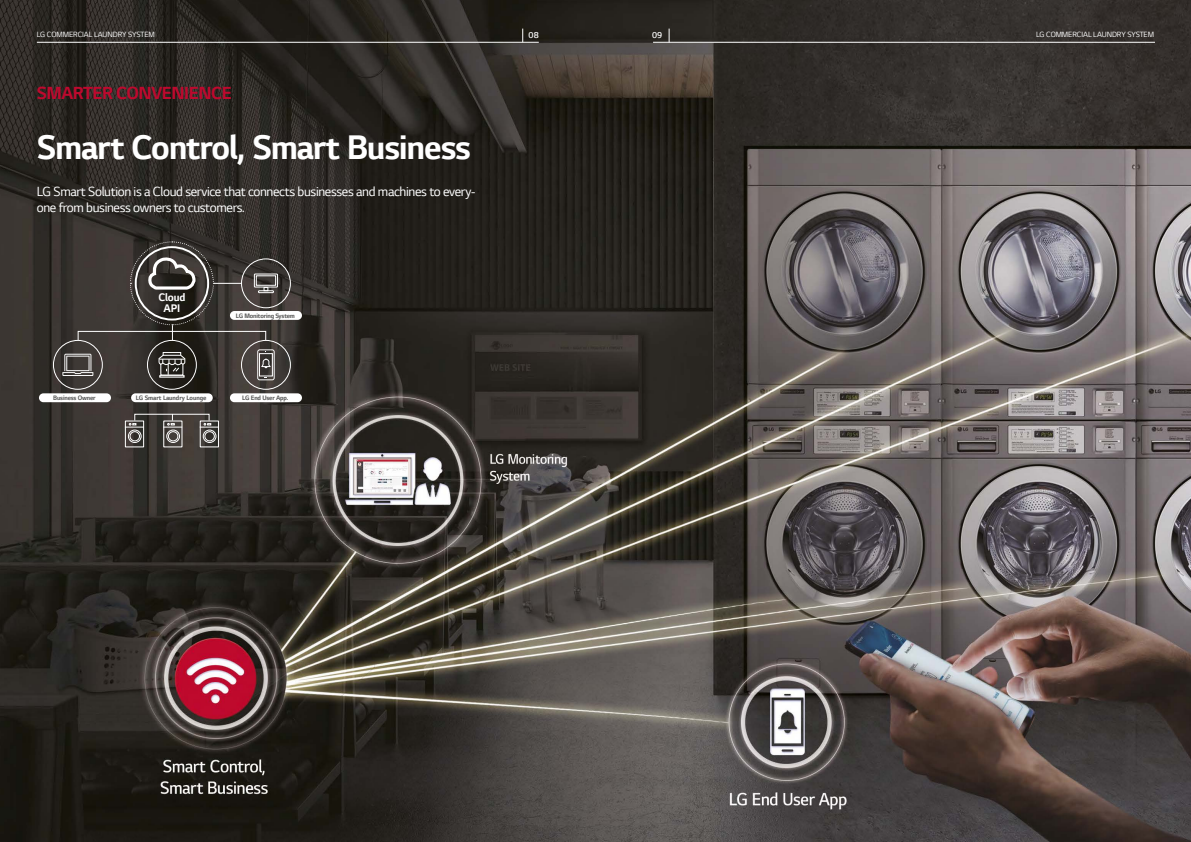
<style>
.page{position:relative;width:1191px;height:842px;background:#fff}
.page>*{position:absolute;margin:0;border:0;box-sizing:border-box;transform-origin:0 0}
.t1{font:700 36px "LG Smart";letter-spacing:-.025em;color:#fff}
.t2{font:700 18.5px "LG Smart";letter-spacing:-.025em;color:#be092e}
.t3{font:14px/16.8px "LG Smart";letter-spacing:-.025em;color:#fff}
.t4{font:700 11.6px/10.6px "LG Smart";letter-spacing:-.01em;color:#fff;text-align:center}
.t5{font:600 9px "LG Smart";color:#fff}
.t6{font:8px "LG Smart";letter-spacing:-.01em;color:#fff}
.t7{font:700 6.8px "LG Smart";letter-spacing:-.025em;color:#575756}
</style>
<div class="page">
<img style="left:0;top:0;width:1191px;height:842px">
<div style="left:230px;top:311px;width:72px;height:9px;background:#fff;border-radius:4px"></div>
<div style="left:230px;top:393px;width:72px;height:9px;background:#fff;border-radius:4px"></div>
<div style="left:39px;top:393px;width:72px;height:9px;background:#fff;border-radius:4px"></div>
<div style="left:241px;top:259px;width:50px;height:49px;border:1px solid #fff;border-radius:50%"></div>
<div style="left:78px;top:331px;width:188px;height:9px;border:1px solid #fff"></div>
<div style="left:254px;top:274px;width:24px;height:13px;border:1px solid #fff"></div>
<div style="left:256px;top:275px;width:20px;height:11px;border:1px solid #fff"></div>
<svg style="left:263px;top:287px;width:5px;height:3px"></svg>
<div style="left:258px;top:290px;width:16px;height:3px;border:1px solid #fff"></div>
<div style="left:53px;top:340px;width:50px;height:49px;border:1px solid #fff;border-radius:50%"></div>
<svg style="left:62px;top:354px;width:31px;height:22px"></svg>
<div style="left:241px;top:340px;width:50px;height:49px;border:1px solid #fff;border-radius:50%"></div>
<svg style="left:257px;top:349px;width:18px;height:31px"></svg>
<div style="left:131px;top:393px;width:82px;height:9px;background:#fff;border-radius:4px"></div>
<div style="left:147px;top:340px;width:50px;height:49px;border:1px solid #fff;border-radius:50%"></div>
<div style="left:134px;top:414px;width:75px;height:7px;border:1px solid #fff"></div>
<div style="left:200px;top:420px;width:19px;height:27px;border:1px solid #fff"></div>
<div style="left:203px;top:430px;width:13px;height:13px;border:1px solid #fff;border-radius:50%"></div>
<div style="left:205px;top:431px;width:10px;height:10px;border:1px solid #fff;border-radius:50%"></div>
<svg style="left:200px;top:423px;width:19px;height:5px"></svg>
<div style="left:163px;top:420px;width:19px;height:27px;border:1px solid #fff"></div>
<div style="left:166px;top:430px;width:14px;height:13px;border:1px solid #fff;border-radius:50%"></div>
<div style="left:168px;top:431px;width:10px;height:10px;border:1px solid #fff;border-radius:50%"></div>
<svg style="left:163px;top:414px;width:19px;height:14px"></svg>
<div style="left:125px;top:420px;width:19px;height:27px;border:1px solid #fff"></div>
<div style="left:128px;top:430px;width:13px;height:13px;border:1px solid #fff;border-radius:50%"></div>
<div style="left:130px;top:431px;width:10px;height:10px;border:1px solid #fff;border-radius:50%"></div>
<svg style="left:125px;top:423px;width:19px;height:5px"></svg>
<svg style="left:129px;top:241px;width:112px;height:102px;background:#46423e"></svg>
<svg style="left:158px;top:352px;width:28px;height:24px"></svg>
<hr style="left:653px;top:42px;width:502px;height:1px;background:#fff">
<svg style="left:669px;top:29px;width:1px;height:14px"></svg>
<hr style="left:37px;top:42px;width:502px;height:1px;background:#fff">
<svg style="left:522px;top:29px;width:1px;height:13px"></svg>
<p class="t6" style="left:37px;top:29px;width:120px">LG COMMERCIAL LAUNDRY SYSTEM</p>
<p class="t5" style="left:528px;top:29px;width:12px">08</p>
<p class="t5" style="left:652px;top:29px;width:12px">09</p>
<p class="t6" style="left:1036px;top:29px;width:120px">LG COMMERCIAL LAUNDRY SYSTEM</p>
<h2 class="t2" style="left:37px;top:80px;width:196px">SMARTER CONVENIENCE</h2>
<h1 class="t1" style="left:37px;top:123px;width:435px">Smart Control, Smart Business</h1>
<p class="t3" style="left:37px;top:182px;width:440px">LG Smart Solution is a Cloud service that connects businesses and machines to every&shy;one from business owners to customers.</p>
<p class="t4" style="left:158px;top:292px;width:29px">Cloud<br>API</p>
<p class="t7" style="left:236px;top:311px;width:61px">LG Monitoring System</p>
<p class="t7" style="left:53px;top:393px;width:44px">Business Owner</p>
<p class="t7" style="left:136px;top:393px;width:72px">LG Smart Laundry Lounge</p>
<p class="t7" style="left:242px;top:393px;width:48px">LG End User App.</p>
</div>
